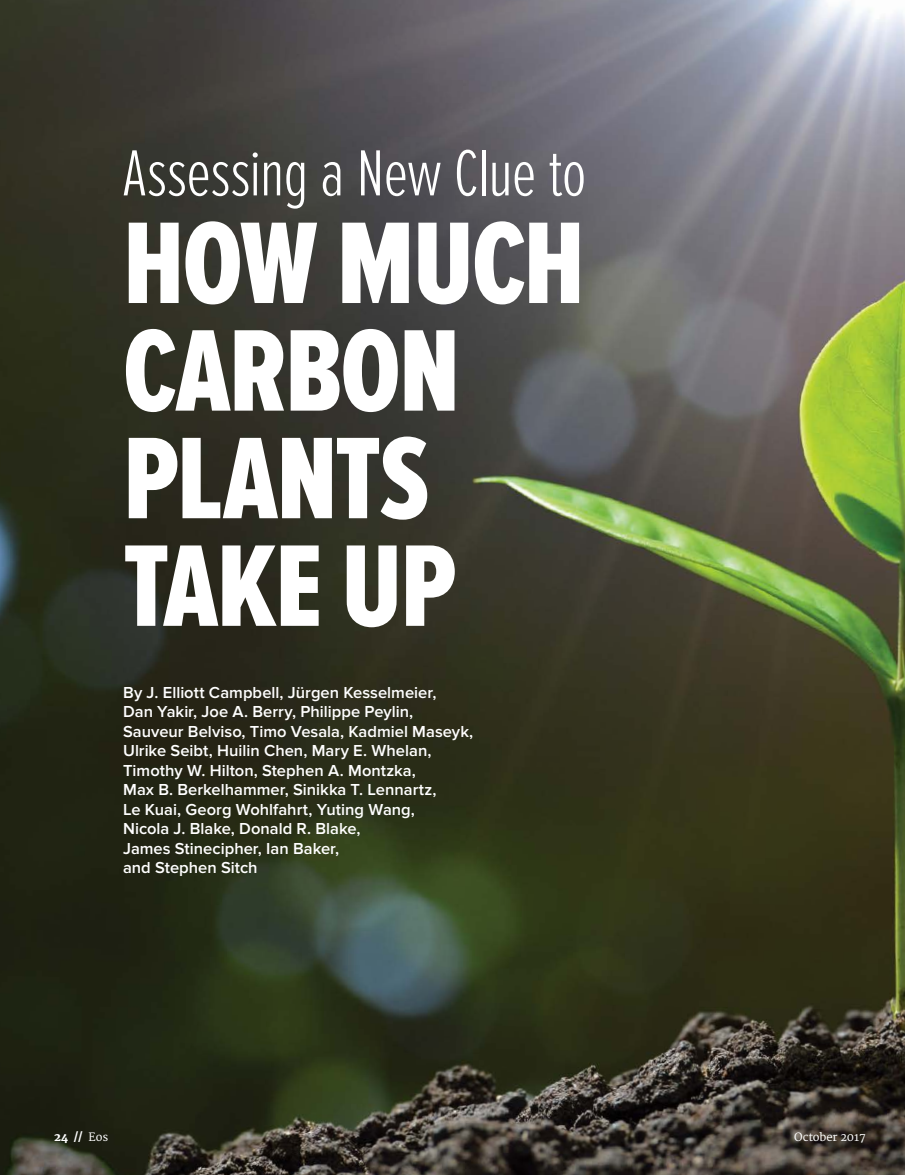
<style>
.page{position:relative;width:905px;height:1175px;background:#fff}
.page>*{position:absolute;margin:0;border:0;box-sizing:border-box;transform-origin:0 0}
.t1{font:120.45px/107.6px "Proxima Nova A Ex Cn Extrabld";letter-spacing:-.015em;color:#fff}
.t2{font:300 67.5px "Proxima Nova Ex Cn";letter-spacing:-.01em;color:#fff}
.t3{font:600 16.5px/19.5px "Proxima Nova";color:#fff}
.t4{font:11.25px "Merriweather";letter-spacing:-.01em;color:#fff}
.t5{font:800 11.25px "Merriweather";color:#fff}
.s1{font-weight:400}
</style>
<div class="page">
<img style="left:0;top:0;width:904px;height:1174px">
<h2 class="t2" style="left:123px;top:136px;width:465px">Assessing a New Clue to</h2>
<h1 class="t1" style="left:123px;top:208px;width:463px">HOW MUCH<br>CARBON<br>PLANTS<br>TAKE UP</h1>
<p class="t3" style="left:123px;top:683px;width:352px">By J. Elliott Campbell, Jürgen Kesselmeier,<br>Dan Yakir, Joe A. Berry, Philippe Peylin, Sauveur Belviso, Timo Vesala, Kadmiel Maseyk, Ulrike Seibt, Huilin Chen, Mary E. Whelan, Timothy W. Hilton, Stephen A. Montzka,<br>Max B. Berkelhammer, Sinikka T. Lennartz,<br>Le Kuai, Georg Wohlfahrt, Yuting Wang,<br>Nicola J. Blake, Donald R. Blake,<br>James Stinecipher, Ian Baker,<br>and Stephen Sitch</p>
<p class="t5" style="left:54px;top:1130px;width:56px">24 // <span class="s1">Eos</span></p>
<p class="t4" style="left:794px;top:1130px;width:73px">October 2017</p>
</div>
